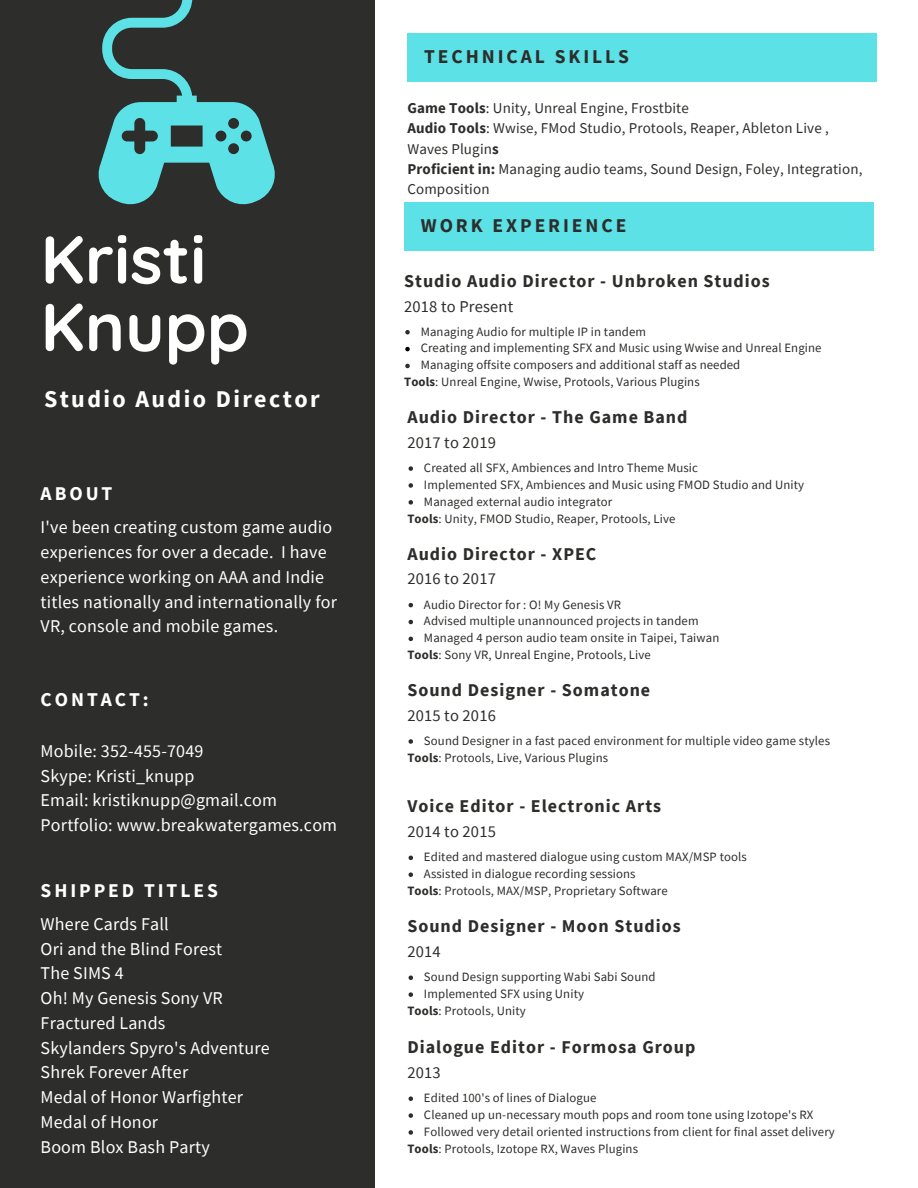
<style>
.page{position:relative;width:918px;height:1188px;background:#2d2d2b}
.page>*{position:absolute;margin:0;border:0;box-sizing:border-box;transform-origin:0 0}
.t1{font:700 67.5px/67.5px "Quicksand";color:#fff}
.t2{font:700 24px "Source Sans Pro";letter-spacing:.1em;color:#fff}
.t3{font:700 19.5px "Source Sans Pro";letter-spacing:.15em;color:#2d2d2b}
.t4{font:700 19.5px "Source Sans Pro";letter-spacing:.15em;color:#fff}
.t5{font:18px/24.8px "Source Sans Pro";letter-spacing:.01em;color:#fff}
.t6{font:700 18px "Source Sans Pro";letter-spacing:.055em;color:#2d2d2b}
.t7{font:16.5px "Source Sans Pro";letter-spacing:.01em;color:#2d2d2b}
.t8{font:15px/20.2px "Source Sans Pro";letter-spacing:.01em;color:#2d2d2b}
.t9{font:12.75px/16.8px "Source Sans Pro";letter-spacing:.01em;color:#2d2d2b}
.s1{font-weight:700}
</style>
<div class="page">
<div style="left:375px;top:0;width:543px;height:1188px;background:#fff"></div>
<div style="left:404px;top:202px;width:469px;height:49px;background:#5ce1e6"></div>
<svg style="left:405px;top:330px;width:5px;height:4px"></svg>
<svg style="left:405px;top:347px;width:5px;height:4px"></svg>
<svg style="left:405px;top:364px;width:5px;height:4px"></svg>
<div style="left:407px;top:34px;width:470px;height:48px;background:#5ce1e6"></div>
<svg style="left:98px;top:0;width:177px;height:205px"></svg>
<svg style="left:409px;top:466px;width:4px;height:5px"></svg>
<svg style="left:409px;top:483px;width:4px;height:5px"></svg>
<svg style="left:409px;top:500px;width:4px;height:5px"></svg>
<svg style="left:409px;top:603px;width:4px;height:4px"></svg>
<svg style="left:409px;top:620px;width:4px;height:4px"></svg>
<svg style="left:409px;top:637px;width:4px;height:4px"></svg>
<svg style="left:409px;top:739px;width:4px;height:5px"></svg>
<svg style="left:409px;top:856px;width:4px;height:4px"></svg>
<svg style="left:409px;top:872px;width:4px;height:5px"></svg>
<svg style="left:409px;top:976px;width:4px;height:4px"></svg>
<svg style="left:409px;top:992px;width:4px;height:5px"></svg>
<svg style="left:409px;top:1096px;width:4px;height:5px"></svg>
<svg style="left:409px;top:1113px;width:4px;height:5px"></svg>
<svg style="left:409px;top:1130px;width:4px;height:5px"></svg>
<h1 class="t1" style="left:41px;top:225px;width:210px">Kristi<br>Knupp</h1>
<h2 class="t2" style="left:44px;top:384px;width:277px">Studio Audio Director</h2>
<h3 class="t4" style="left:41px;top:481px;width:73px">ABOUT</h3>
<h3 class="t5" style="left:41px;top:515px;width:298px">I've been creating custom game audio experiences for over a decade. I have experience working on AAA and Indie titles nationally and internationally for VR, console and mobile games.</h3>
<h3 class="t4" style="left:41px;top:687px;width:110px">CONTACT:</h3>
<h3 class="t5" style="left:41px;top:738px;width:298px">Mobile: 352-455-7049<br>Skype: Kristi_knupp<br>Email: kristiknupp@gmail.com<br>Portfolio: www.breakwatergames.com</h3>
<h3 class="t4" style="left:41px;top:877px;width:179px">SHIPPED TITLES</h3>
<h3 class="t5" style="left:41px;top:911px;width:231px">Where Cards Fall<br>Ori and the Blind Forest<br>The SIMS 4<br>Oh! My Genesis Sony VR<br>Fractured Lands<br>Skylanders Spyro's Adventure<br>Shrek Forever After<br>Medal of Honor Warfighter<br>Medal of Honor<br>Boom Blox Bash Party</h3>
<h3 class="t3" style="left:424px;top:44px;width:206px">TECHNICAL SKILLS</h3>
<p class="t8" style="left:407px;top:98px;width:457px"><span class="s1">Game Tools</span>: Unity, Unreal Engine, Frostbite<br><span class="s1">Audio Tools</span>: Wwise, FMod Studio, Protools, Reaper, Ableton Live , Waves Plugin<span class="s1">s<br>Proficient in:</span> Managing audio teams, Sound Design, Foley, Integration, Composition</p>
<h3 class="t3" style="left:421px;top:213px;width:207px">WORK EXPERIENCE</h3>
<h3 class="t6" style="left:404px;top:269px;width:367px">Studio Audio Director - Unbroken Studios</h3>
<p class="t9" style="left:421px;top:323px;width:227px">Managing Audio for multiple IP in tandem</p>
<p class="t9" style="left:421px;top:340px;width:402px">Creating and implementing SFX and Music using Wwise and Unreal Engine</p>
<p class="t9" style="left:421px;top:356px;width:321px">Managing offsite composers and additional staff as needed</p>
<p class="t9" style="left:404px;top:373px;width:297px"><span class="s1">Tools</span>: Unreal Engine, Wwise, Protools, Various Plugins</p>
<p class="t7" style="left:404px;top:295px;width:111px">2018 to Present</p>
<h3 class="t6" style="left:407px;top:405px;width:282px">Audio Director - The Game Band</h3>
<p class="t9" style="left:424px;top:459px;width:276px">Created all SFX, Ambiences and Intro Theme Music</p>
<p class="t9" style="left:424px;top:476px;width:382px">Implemented SFX, Ambiences and Music using FMOD Studio and Unity</p>
<p class="t9" style="left:424px;top:493px;width:190px">Managed external audio integrator</p>
<p class="t9" style="left:407px;top:510px;width:270px"><span class="s1">Tools</span>: Unity, FMOD Studio, Reaper, Protools, Live</p>
<p class="t7" style="left:407px;top:432px;width:90px">2017 to 2019</p>
<h3 class="t6" style="left:407px;top:542px;width:191px">Audio Director - XPEC</h3>
<p class="t9" style="left:424px;top:596px;width:199px">Audio Director for : O! My Genesis VR</p>
<p class="t9" style="left:424px;top:612px;width:276px">Advised multiple unannounced projects in tandem</p>
<p class="t9" style="left:424px;top:629px;width:297px">Managed 4 person audio team onsite in Taipei, Taiwan</p>
<p class="t9" style="left:407px;top:646px;width:245px"><span class="s1">Tools</span>: Sony VR, Unreal Engine, Protools, Live</p>
<p class="t7" style="left:407px;top:568px;width:90px">2016 to 2017</p>
<h3 class="t6" style="left:407px;top:678px;width:244px">Sound Designer - Somatone</h3>
<p class="t9" style="left:407px;top:732px;width:424px;text-indent:17px">Sound Designer in a fast paced environment for multiple video game styles<br><span class="s1">Tools</span>: Protools, Live, Various Plugins</p>
<p class="t7" style="left:407px;top:705px;width:90px">2015 to 2016</p>
<h3 class="t6" style="left:407px;top:795px;width:255px">Voice Editor - Electronic Arts</h3>
<p class="t9" style="left:424px;top:848px;width:324px">Edited and mastered dialogue using custom MAX/MSP tools</p>
<p class="t9" style="left:424px;top:865px;width:213px">Assisted in dialogue recording sessions</p>
<p class="t9" style="left:407px;top:882px;width:262px"><span class="s1">Tools</span>: Protools, MAX/MSP, Proprietary Software</p>
<p class="t7" style="left:407px;top:821px;width:90px">2014 to 2015</p>
<h3 class="t6" style="left:407px;top:914px;width:275px">Sound Designer - Moon Studios</h3>
<p class="t9" style="left:424px;top:968px;width:233px">Sound Design supporting Wabi Sabi Sound</p>
<p class="t9" style="left:424px;top:985px;width:162px">Implemented SFX using Unity</p>
<p class="t9" style="left:407px;top:1002px;width:120px"><span class="s1">Tools</span>: Protools, Unity</p>
<p class="t7" style="left:407px;top:941px;width:35px">2014</p>
<h3 class="t6" style="left:407px;top:1035px;width:290px">Dialogue Editor - Formosa Group</h3>
<p class="t9" style="left:424px;top:1089px;width:174px">Edited 100's of lines of Dialogue</p>
<p class="t9" style="left:424px;top:1106px;width:391px">Cleaned up un-necessary mouth pops and room tone using Izotope's RX</p>
<p class="t9" style="left:424px;top:1123px;width:412px">Followed very detail oriented instructions from client for final asset delivery</p>
<p class="t9" style="left:407px;top:1140px;width:232px"><span class="s1">Tools</span>: Protools, Izotope RX, Waves Plugins</p>
<p class="t7" style="left:407px;top:1062px;width:35px">2013</p>
</div>
